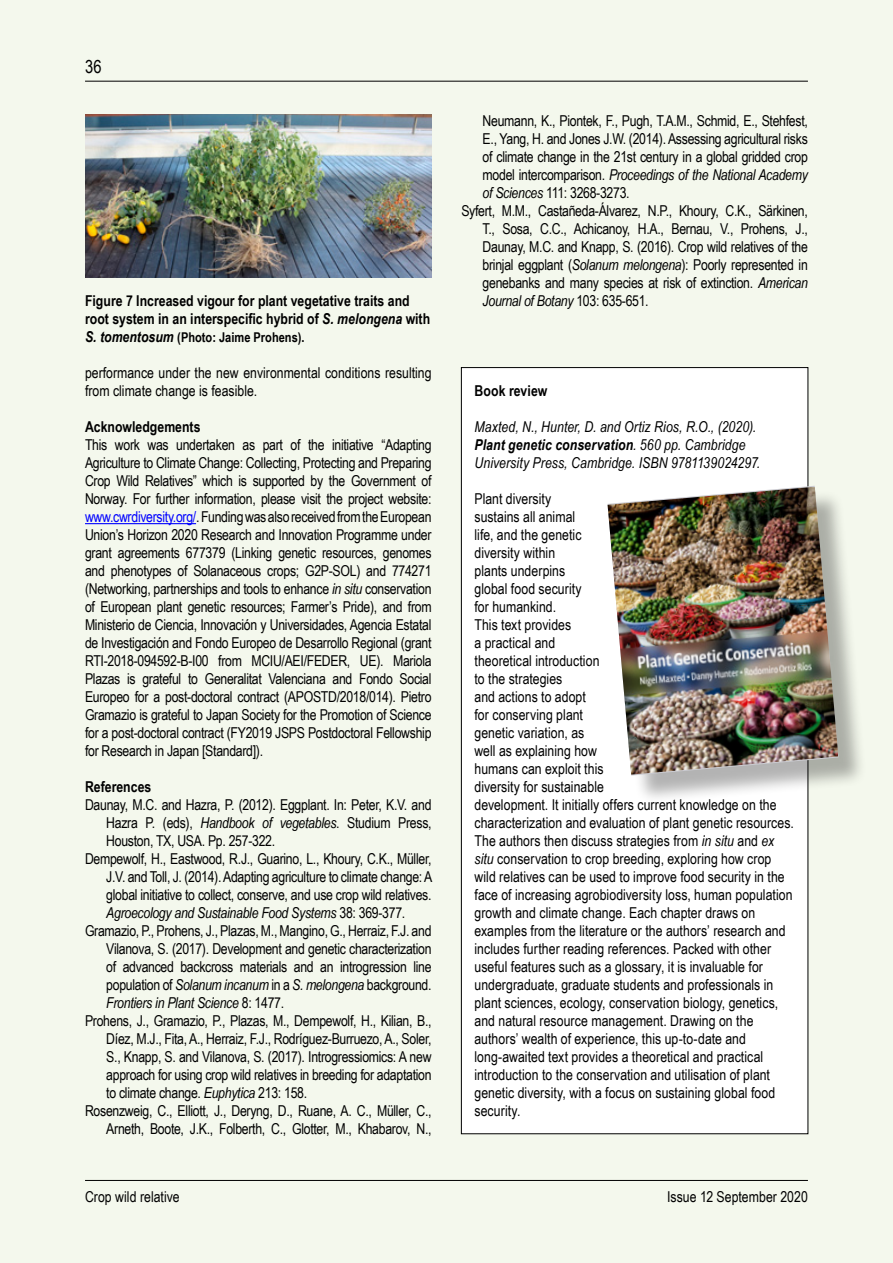
<style>
.page{position:relative;width:893px;height:1263px;background:#f4f8ed}
.page>*{position:absolute;margin:0;border:0;box-sizing:border-box;transform-origin:0 0}
.t1{font:18px "Arial Narrow";color:#000}
.t2{font:15px/18px "Arial Narrow";color:#000;text-align:justify}
.Authors{font:700 15px/18px "Arial Narrow";color:#000}
.t3{font:italic 15px/18px "Arial Narrow";letter-spacing:.005em;color:#000}
.t4{font:15px/18px "Arial Narrow";letter-spacing:-.02em;color:#000;text-align:right}
.t5{font:700 13.5px "Arial Narrow";color:#000}
.s1{font-style:italic}
.s2{font-style:italic;font-size:15px}
.s3{color:#00f}
.s4{font-weight:700}
</style>
<div class="page">
<hr style="left:85px;top:1180px;width:723px;height:1px;background:#000">
<hr style="left:85px;top:81px;width:723px;height:1px;background:#000">
<hr style="left:85px;top:523px;width:111px;height:1px;background:#00f">
<img style="left:85px;top:115px;width:347px;height:162px">
<div style="left:461px;top:368px;width:347px;height:766px;background:#fff"></div>
<div style="left:612px;top:490px;width:255px;height:314px;background:#000;opacity:.3"></div>
<img style="left:608px;top:487px;width:230px;height:287px">
<p class="t1" style="left:85px;top:53px;width:18px">36</p>
<p class="Authors" style="left:85px;top:291px;width:347px">Figure 7 Increased vigour for plant vegetative traits and root system in an interspecific hybrid of <span class="s1">S. melongena</span> with</p>
<p class="t5" style="left:85px;top:327px;width:221px"><span class="s2">S. tomentosum</span> (Photo: Jaime Prohens).</p>
<p class="t2" style="left:85px;top:363px;width:348px">performance under the new environmental conditions resulting from climate change is feasible.</p>
<p class="Authors" style="left:85px;top:417px;width:117px">Acknowledgements</p>
<p class="t2" style="left:85px;top:435px;width:348px">This work was undertaken as part of the initiative “Adapting Agriculture to Climate Change: Collecting, Protecting and Preparing Crop Wild Relatives” which is supported by the Government of Norway. For further information, please visit the project website: <span class="s3">www.cwrdiversity.org/</span>. Funding was also received from the European Union’s Horizon 2020 Research and Innovation Programme under grant agreements 677379 (Linking genetic resources, genomes and phenotypes of Solanaceous crops; G2P-SOL) and 774271 (Networking, partnerships and tools to enhance <span class="s1">in situ</span> conservation of European plant genetic resources; Farmer’s Pride), and from Ministerio de Ciencia, Innovación y Universidades, Agencia Estatal de Investigación and Fondo Europeo de Desarrollo Regional (grant RTI-2018-094592-B-I00 from MCIU/AEI/FEDER, UE). Mariola Plazas is grateful to Generalitat Valenciana and Fondo Social Europeo for a post-doctoral contract (APOSTD/2018/014). Pietro Gramazio is grateful to Japan Society for the Promotion of Science for a post-doctoral contract (FY2019 JSPS Postdoctoral Fellowship for Research in Japan [Standard]).</p>
<p class="Authors" style="left:85px;top:777px;width:68px">References</p>
<p class="t2" style="left:106px;top:795px;width:327px;text-indent:-21px">Daunay, M.C. and Hazra, P. (2012). Eggplant. In: Peter, K.V. and Hazra P. (eds), <span class="s1">Handbook of vegetables</span>. Studium Press, Houston, TX, USA. Pp. 257-322.</p>
<p class="t2" style="left:106px;top:849px;width:327px;text-indent:-21px">Dempewolf, H., Eastwood, R.J., Guarino, L., Khoury, C.K., Müller, J.V. and Toll, J. (2014). Adapting agriculture to climate change: A global initiative to collect, conserve, and use crop wild relatives.<br><span class="s1">Agroecology and Sustainable Food Systems</span> 38: 369-377.</p>
<p class="t2" style="left:106px;top:921px;width:327px;text-indent:-21px">Gramazio, P., Prohens, J., Plazas, M., Mangino, G., Herraiz, F.J. and Vilanova, S. (2017). Development and genetic characterization of advanced backcross materials and an introgression line population of <span class="s1">Solanum incanum</span> in a <span class="s1">S. melongena</span> background.<br><span class="s1">Frontiers in Plant Science</span> 8: 1477.</p>
<p class="t2" style="left:106px;top:1011px;width:327px;text-indent:-21px">Prohens, J., Gramazio, P., Plazas, M., Dempewolf, H., Kilian, B., Díez, M.J., Fita, A., Herraiz, F.J., Rodríguez-Burruezo, A., Soler, S., Knapp, S. and Vilanova, S. (2017). Introgressiomics: A new approach for using crop wild relatives in breeding for adaptation to climate change. <span class="s1">Euphytica</span> 213: 158.</p>
<p class="t4" style="left:85px;top:1101px;width:348px">Rosenzweig, C., Elliott, J., Deryng, D., Ruane, A. C., Müller, C.,<br>Arneth, Boote, J.K., Folberth, C., Glotter, M., Khabarov, N.,</p>
<p class="t2" style="left:483px;top:111px;width:327px">Neumann, K., Piontek, F., Pugh, T.A.M., Schmid, E., Stehfest, E., Yang, H. and Jones J.W. (2014). Assessing agricultural risks of climate change in the 21st century in a global gridded crop model intercomparison. <span class="s1">Proceedings of the National Academy of Sciences</span> 111: 3268-3273.</p>
<p class="t2" style="left:483px;top:201px;width:327px;text-indent:-21px">Syfert, M.M., Castañeda-Álvarez, N.P., Khoury, C.K., Särkinen, T., Sosa, C.C., Achicanoy, H.A., Bernau, V., Prohens, J., Daunay, M.C. and Knapp, S. (2016). Crop wild relatives of the brinjal eggplant (<span class="s1">Solanum melongena</span>): Poorly represented in genebanks and many species at risk of extinction. <span class="s1">American Journal of Botany</span> 103: 635-651.</p>
<p class="Authors" style="left:474px;top:381px;width:75px">Book review</p>
<p class="t3" style="left:474px;top:417px;width:287px">Maxted, N., Hunter, D. and Ortiz Rios, R.O., (2020).<br><span class="s4">Plant genetic conservation</span>. 560 pp. Cambridge<br>University Press, Cambridge. ISBN 9781139024297.</p>
<p class="t2" style="left:474px;top:489px;width:321px;text-align:left">Plant diversity<br>sustains all animal<br>life, and the genetic<br>diversity within<br>plants underpins<br>global food security<br>for humankind.<br>This text provides<br>a practical and<br>theoretical introduction<br>to the strategies<br>and actions to adopt<br>for conserving plant<br>genetic variation, as<br>well as explaining how<br>humans can exploit this<br>diversity for sustainable<br>development. It initially offers current knowledge on the characterization and evaluation of plant genetic resources.<br>The authors then discuss strategies from <span class="s1">in situ</span> and <span class="s1">ex situ</span> conservation to crop breeding, exploring how crop wild relatives can be used to improve food security in the face of increasing agrobiodiversity loss, human population growth and climate change. Each chapter draws on examples from the literature or the authors’ research and includes further reading references. Packed with other useful features such as a glossary, it is invaluable for undergraduate, graduate students and professionals in plant sciences, ecology, conservation biology, genetics, and natural resource management. Drawing on the authors’ wealth of experience, this up-to-date and long-awaited text provides a theoretical and practical introduction to the conservation and utilisation of plant genetic diversity, with a focus on sustaining global food security.</p>
<p class="t2" style="left:85px;top:1187px;width:96px">Crop wild relative</p>
<p class="t2" style="left:667px;top:1187px;width:142px">Issue 12 September 2020</p>
</div>
